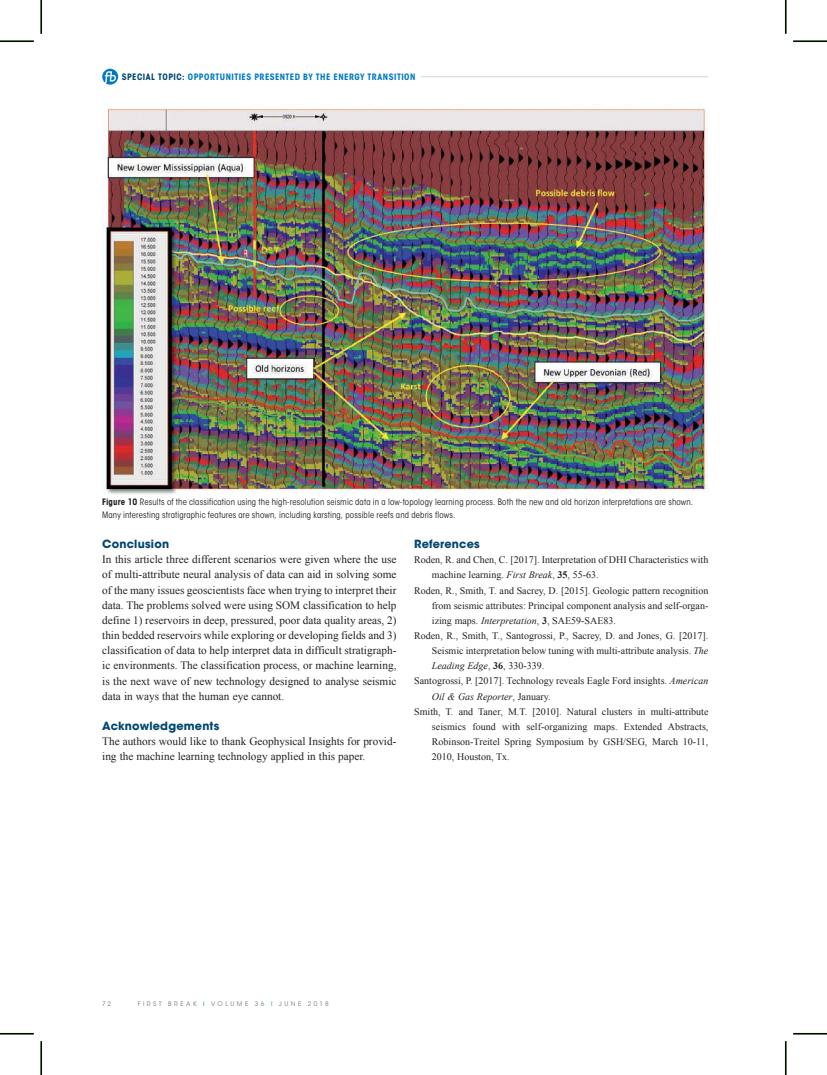
<style>
.page{position:relative;width:827px;height:1075px;background:#fff}
.page>*{position:absolute;margin:0;border:0;box-sizing:border-box;transform-origin:0 0}
.t1{font:11.25px/15.1px "Times New Roman";color:#221f1f;text-align:justify}
.t2{font:700 11.25px "ITC Avant Garde Std";letter-spacing:.015em;color:#004670}
.t3{font:10px "Times New Roman";color:#221f1f}
.t4{font:italic 10px "Times New Roman";color:#221f1f}
.t5{font:condensed 8.75px/12.5px "ITC Avant Garde Std";letter-spacing:.015em;color:#221f1f}
.t6{font:700 condensed 8.75px "ITC Avant Garde Std";letter-spacing:.05em;color:#0079c2}
.t7{font:6.25px "ITC Avant Garde Std";letter-spacing:.39em;color:#787a7c}
.s1{color:#004670}
.s2{font-weight:700}
.s3{font-style:italic}
.s4{font-style:normal}
.s5{font-weight:700;font-style:normal}
.s6{color:#0c8bcb}
</style>
<div class="page">
<hr style="left:420px;top:76px;width:288px;height:1px;background:#d1d2d4">
<svg style="left:102px;top:69px;width:16px;height:16px"></svg>
<img style="left:102px;top:108px;width:606px;height:387px">
<hr style="left:0;top:40px;width:34px;height:2px;background:#004000">
<hr style="left:793px;top:40px;width:34px;height:2px;background:#004000">
<hr style="left:40px;top:0;width:2px;height:34px;background:#004000">
<hr style="left:40px;top:1041px;width:2px;height:34px;background:#004000">
<hr style="left:0;top:41px;width:34px;height:1px;background:#000">
<hr style="left:793px;top:41px;width:34px;height:1px;background:#000">
<hr style="left:0;top:1033px;width:34px;height:1px;background:#000">
<hr style="left:793px;top:1033px;width:34px;height:1px;background:#000">
<hr style="left:41px;top:0;width:1px;height:34px;background:#000">
<hr style="left:41px;top:1041px;width:1px;height:34px;background:#000">
<hr style="left:785px;top:0;width:1px;height:34px;background:#000">
<hr style="left:785px;top:1041px;width:1px;height:34px;background:#000">
<p class="t6" style="left:122px;top:73px;width:295px"><span class="s1">SPECIAL TOPIC:</span> OPPORTUNITIES PRESENTED BY THE ENERGY TRANSITION</p>
<p class="t5" style="left:102px;top:497px;width:592px"><span class="s2">Figure 10</span> Results of the classification using the high-resolution seismic data in a low-topology learning process. Both the new and old horizon interpretations are shown.<br>Many interesting stratigraphic features are shown, including karsting, possible reefs and debris flows.</p>
<p class="t2" style="left:102px;top:539px;width:68px">Conclusion</p>
<p class="t1" style="left:102px;top:553px;width:296px">In this article three different scenarios were given where the use of multi-attribute neural analysis of data can aid in solving some of the many issues geoscientists face when trying to interpret their data. The problems solved were using SOM classification to help define 1) reservoirs in deep, pressured, poor data quality areas, 2) thin bedded reservoirs while exploring or developing fields and 3) classification of data to help interpret data in difficult stratigraph&shy;ic environments. The classification process, or machine learning, is the next wave of new technology designed to analyse seismic data in ways that the human eye cannot.</p>
<p class="t2" style="left:102px;top:721px;width:119px">Acknowledgements</p>
<p class="t1" style="left:102px;top:735px;width:296px">The authors would like to thank Geophysical Insights for provid&shy;ing the machine learning technology applied in this paper.</p>
<p class="t2" style="left:414px;top:539px;width:67px">References</p>
<p class="t3" style="left:414px;top:556px;width:296px">Roden, R. and Chen, C. [2017]. Interpretation of DHI Characteristics with</p>
<p class="t3" style="left:432px;top:571px;width:168px">machine learning. <span class="s3">First Break</span>, <span class="s2">35</span>, 55-63.</p>
<p class="t3" style="left:414px;top:586px;width:296px">Roden, R., Smith, T. and Sacrey, D. [2015]. Geologic pattern recognition</p>
<p class="t3" style="left:432px;top:602px;width:278px">from seismic attributes: Principal component analysis and self-organ-</p>
<p class="t3" style="left:432px;top:617px;width:185px">izing maps. <span class="s3">Interpretation</span>, <span class="s2">3</span>, SAE59-SAE83.</p>
<p class="t3" style="left:414px;top:632px;width:296px">Roden, R., Smith, T., Santogrossi, P., Sacrey, D. and Jones, G. [2017].</p>
<p class="t3" style="left:432px;top:647px;width:278px">Seismic interpretation below tuning with multi-attribute analysis. <span class="s3">The</span></p>
<p class="t4" style="left:432px;top:662px;width:114px">Leading Edge<span class="s4">,</span> <span class="s5">36</span><span class="s4">, 330-339.</span></p>
<p class="t3" style="left:414px;top:677px;width:296px">Santogrossi, P. [2017]. Technology reveals Eagle Ford insights. <span class="s3">American</span></p>
<p class="t4" style="left:432px;top:692px;width:120px">Oil &amp; Gas Reporter<span class="s4">, January.</span></p>
<p class="t3" style="left:414px;top:708px;width:296px">Smith, T. and Taner, M.T. [2010]. Natural clusters in multi-attribute</p>
<p class="t3" style="left:432px;top:723px;width:278px">seismics found with self-organizing maps. Extended Abstracts,</p>
<p class="t3" style="left:432px;top:738px;width:278px">Robinson-Treitel Spring Symposium by GSH/SEG, March 10-11,</p>
<p class="t3" style="left:432px;top:753px;width:79px">2010, Houston, Tx.</p>
<p class="t7" style="left:102px;top:1001px;width:10px">7 2</p>
<p class="t7" style="left:138px;top:1000px;width:193px">FIRST BREAK <span class="s6">I</span> VOLUME 36 <span class="s6">I</span> JUNE 2018</p>
</div>
